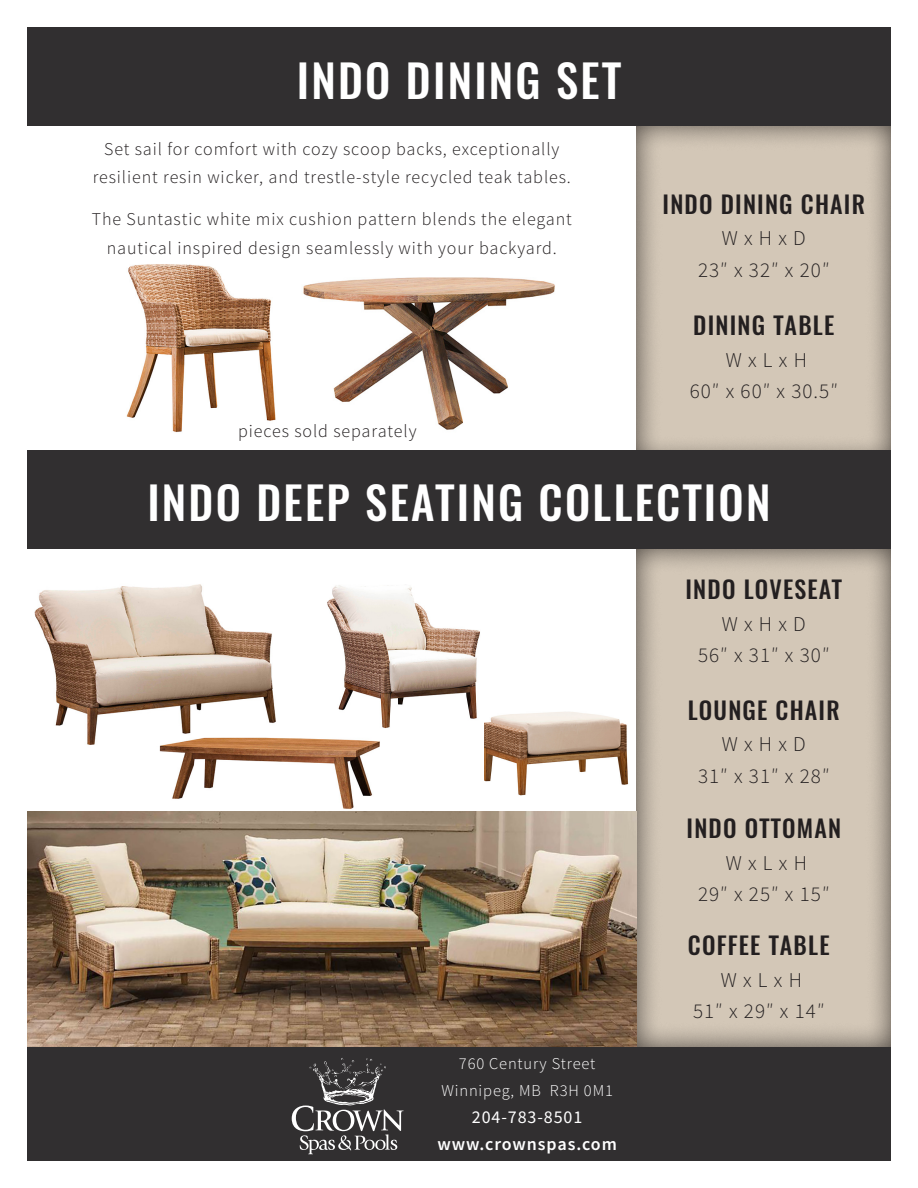
<style>
.page{position:relative;width:918px;height:1188px;background:#fff}
.page>*{position:absolute;margin:0;border:0;box-sizing:border-box;transform-origin:0 0}
.t1{font:500 45px "Oswald";letter-spacing:.05em;color:#fff}
.t2{font:500 24px "Oswald";letter-spacing:.05em;color:#231f20}
.t3{font:300 21px/31.5px "Source Sans Pro";letter-spacing:.05em;color:#231f20;text-align:center}
.t4{font:300 18px/28.5px "Source Sans Pro";letter-spacing:.05em;color:#231f20;text-align:center}
.t5{font:600 18px "Source Sans Pro";letter-spacing:.05em;color:#fff}
.t6{font:18px "Source Sans Pro";letter-spacing:.05em;color:#fff}
.t7{font:300 16.5px/27px "Source Sans Pro";letter-spacing:.05em;color:#fff;text-align:center}
</style>
<div class="page">
<img style="left:126px;top:264px;width:150px;height:168px">
<img style="left:303px;top:277px;width:252px;height:153px">
<div style="left:27px;top:27px;width:864px;height:99px;background:#312f30"></div>
<div style="left:636px;top:118px;width:267px;height:343px;background:#231f20;opacity:.75"></div>
<div style="left:27px;top:1047px;width:864px;height:114px;background:#312f30"></div>
<div style="left:27px;top:450px;width:864px;height:99px;background:#312f30"></div>
<img style="left:34px;top:584px;width:242px;height:161px">
<img style="left:327px;top:585px;width:158px;height:166px">
<img style="left:485px;top:711px;width:144px;height:85px">
<img style="left:156px;top:737px;width:227px;height:75px">
<div style="left:636px;top:542px;width:267px;height:506px;background:#231f20;opacity:.75"></div>
<img style="left:27px;top:812px;width:610px;height:235px">
<svg style="left:292px;top:1058px;width:112px;height:96px"></svg>
<h1 class="t1" style="left:297px;top:49px;width:326px">INDO DINING SET</h1>
<p class="t4" style="left:93px;top:135px;width:480px">Set sail for comfort with cozy scoop backs, exceptionally resilient resin wicker, and trestle-style recycled teak tables.</p>
<p class="t4" style="left:92px;top:205px;width:481px">The Suntastic white mix cushion pattern blends the elegant nautical inspired design seamlessly with your backyard.</p>
<p class="t4" style="left:238px;top:417px;width:180px">pieces sold separately</p>
<h2 class="t2" style="left:663px;top:187px;width:204px">INDO DINING CHAIR</h2>
<p class="t3" style="left:698px;top:222px;width:133px">W x H x D<br>23″ x 32″ x 20″</p>
<h2 class="t2" style="left:693px;top:309px;width:143px">DINING TABLE</h2>
<p class="t3" style="left:690px;top:344px;width:150px">W x L x H<br>60″ x 60″ x 30.5″</p>
<h1 class="t1" style="left:147px;top:471px;width:625px">INDO DEEP SEATING COLLECTION</h1>
<h2 class="t2" style="left:686px;top:573px;width:158px">INDO LOVESEAT</h2>
<p class="t3" style="left:698px;top:608px;width:133px">W x H x D<br>56″ x 31″ x 30″</p>
<h2 class="t2" style="left:688px;top:693px;width:153px">LOUNGE CHAIR</h2>
<p class="t3" style="left:698px;top:729px;width:133px">W x H x D<br>31″ x 31″ x 28″</p>
<h2 class="t2" style="left:687px;top:812px;width:156px">INDO OTTOMAN</h2>
<p class="t3" style="left:698px;top:847px;width:133px">W x L x H<br>29″ x 25″ x 15″</p>
<p class="t7" style="left:441px;top:1051px;width:173px">760 Century Street<br>Winnipeg, MB R3H 0M1</p>
<p class="t6" style="left:472px;top:1106px;width:112px">204-783-8501</p>
<p class="t5" style="left:437px;top:1133px;width:181px">www.crownspas.com</p>
<h2 class="t2" style="left:688px;top:929px;width:143px">COFFEE TABLE</h2>
<p class="t3" style="left:693px;top:964px;width:133px">W x L x H<br>51″ x 29″ x 14″</p>
</div>
